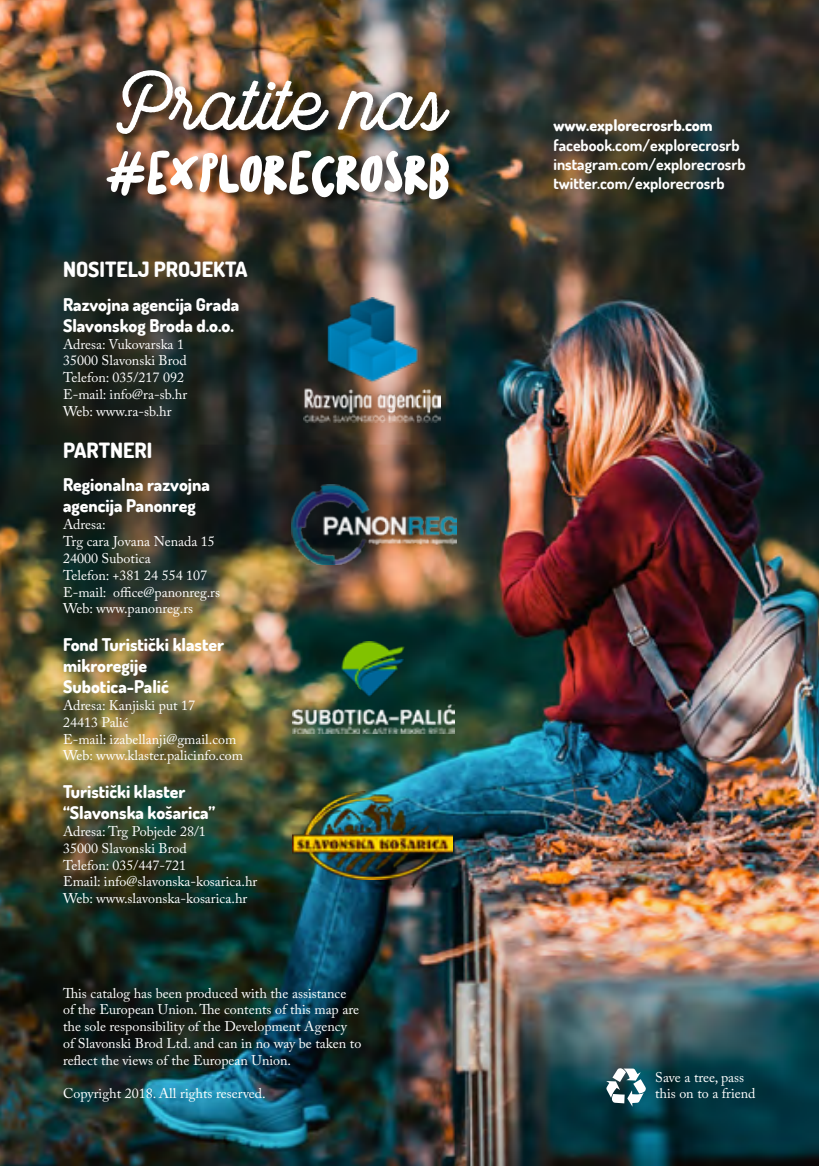
<style>
.page{position:relative;width:819px;height:1166px;background:#fff}
.page>*{position:absolute;margin:0;border:0;box-sizing:border-box;transform-origin:0 0}
.t1{font:700 75.25px "Local Brewery";color:#fff}
.t2{font:61.25px "Lemon Bird";color:#fff}
.t3{font:800 21px "Dosis";color:#fff}
.t4{font:800 17.5px/21px "Dosis";color:#fff}
.t5{font:700 15.75px/19.2px "Dosis";color:#fff}
.t6{font:800 15.75px "Dosis";color:#fff}
.t7{font:14px/16.8px "Adobe Caslon Pro";color:#fff}
</style>
<div class="page">
<img style="left:0;top:0;width:819px;height:1166px">
<div style="left:108px;top:150px;width:354px;height:60px;background:#000;opacity:.64"></div>
<div style="left:116px;top:69px;width:347px;height:75px;background:#000;opacity:.64"></div>
<svg style="left:606px;top:1068px;width:40px;height:38px"></svg>
<img style="left:304px;top:298px;width:137px;height:125px">
<img style="left:292px;top:484px;width:164px;height:81px">
<img style="left:292px;top:641px;width:162px;height:92px">
<img style="left:292px;top:791px;width:160px;height:88px">
<h1 class="t1" style="left:124px;top:59px;width:322px">Pratite nas</h1>
<h2 class="t2" style="left:105px;top:134px;width:345px">#EXPLORECROSRB</h2>
<h3 class="t3" style="left:63px;top:256px;width:186px">NOSITELJ PROJEKTA</h3>
<p class="t4" style="left:63px;top:294px;width:178px">Razvojna agencija Grada<br>Slavonskog Broda d.o.o.</p>
<p class="t7" style="left:63px;top:335px;width:126px">Adresa: Vukovarska 1<br>35000 Slavonski Brod<br>Telefon: 035/217 092<br>E-mail: info@ra-sb.hr<br>Web: www.ra-sb.hr</p>
<h3 class="t3" style="left:63px;top:437px;width:91px">PARTNERI</h3>
<p class="t4" style="left:63px;top:474px;width:148px">Regionalna razvojna agencija Panonreg</p>
<p class="t7" style="left:63px;top:516px;width:158px">Adresa:<br>Trg cara Jovana Nenada 15<br>24000 Subotica<br>Telefon: +381 24 554 107<br>E-mail: office@panonreg.rs<br>Web: www.panonreg.rs</p>
<p class="t4" style="left:63px;top:634px;width:162px">Fond Turistički klaster mikroregije<br>Subotica-Palić</p>
<p class="t7" style="left:63px;top:697px;width:181px">Adresa: Kanjiski put 17<br>24413 Palić<br>E-mail: izabellanji@gmail.com<br>Web: www.klaster.palicinfo.com</p>
<p class="t4" style="left:63px;top:781px;width:154px">Turistički klaster “Slavonska košarica”</p>
<p class="t7" style="left:63px;top:823px;width:196px">Adresa: Trg Pobjede 28/1<br>35000 Slavonski Brod<br>Telefon: 035/447-721<br>Email: info@slavonska-kosarica.hr<br>Web: www.slavonska-kosarica.hr</p>
<p class="t7" style="left:63px;top:984px;width:300px">This catalog has been produced with the assistance<br>of the European Union. The contents of this map are the sole responsibility of the Development Agency of Slavonski Brod Ltd. and can in no way be taken to reflect the views of the European Union.</p>
<p class="t7" style="left:63px;top:1085px;width:204px">Copyright 2018. All rights reserved.</p>
<p class="t6" style="left:553px;top:116px;width:161px">www.explorecrosrb.com</p>
<p class="t5" style="left:553px;top:135px;width:193px">facebook.com/explorecrosrb instagram.com/explorecrosrb twitter.com/explorecrosrb</p>
<p class="t7" style="left:655px;top:1068px;width:102px">Save a tree, pass this on to a friend</p>
</div>
